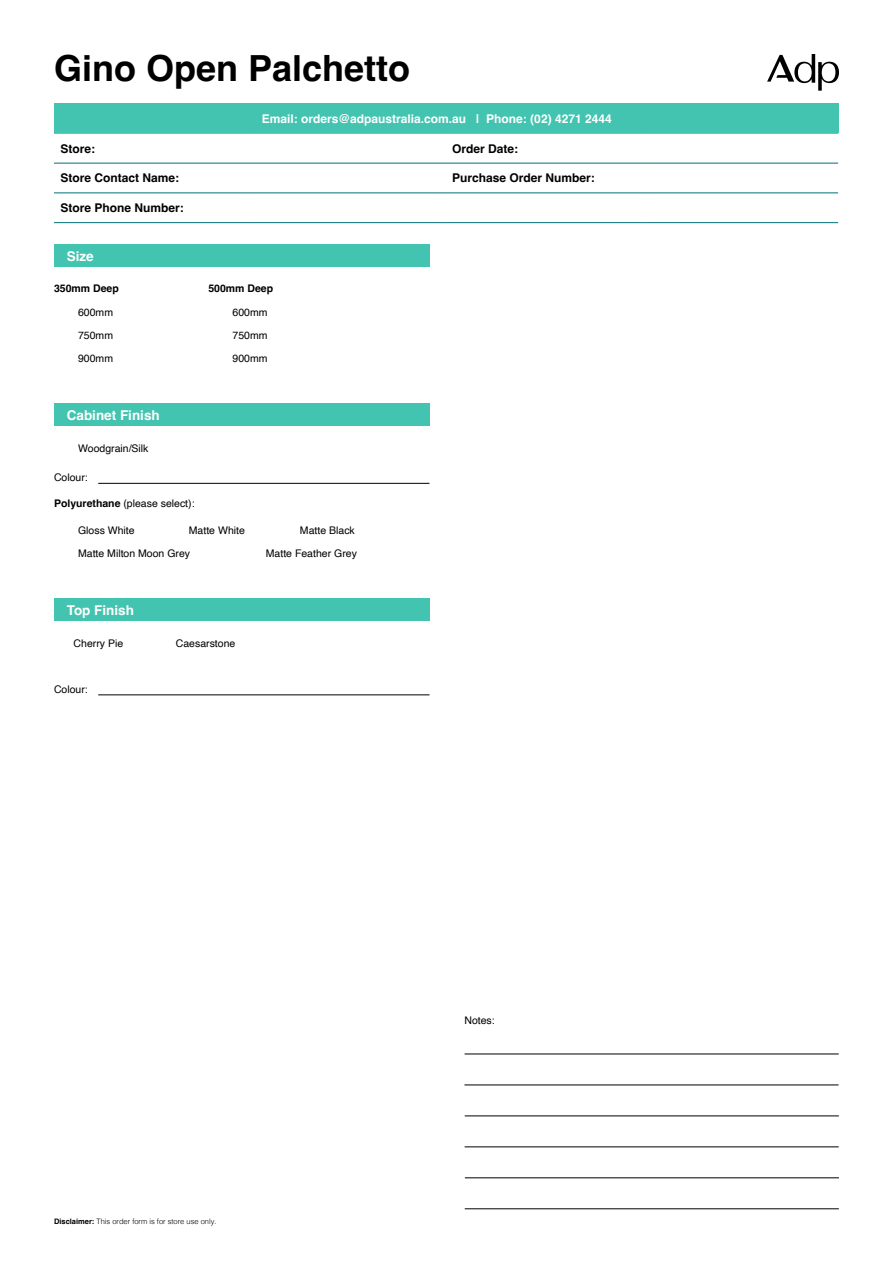
<style>
.page{position:relative;width:893px;height:1263px;background:#fff}
.page>*{position:absolute;margin:0;border:0;box-sizing:border-box;transform-origin:0 0}
.t1{font:700 36px "Helvetica";color:#000}
.t2{font:700 13.5px "Helvetica";color:#fff}
.t3{font:700 12px "Helvetica";color:#000}
.t4{font:700 12px "Helvetica";color:#fff}
.t5{font:10.5px/23.1px "Helvetica";color:#000}
.t6{font:700 10.5px "Helvetica";color:#000}
.t7{font:300 7.5px "Helvetica";color:#000}
.s1{font-weight:700}
</style>
<div class="page">
<hr style="left:465px;top:1054px;width:374px;height:1px;background:#000">
<hr style="left:464px;top:1085px;width:375px;height:1px;background:#000">
<hr style="left:465px;top:1116px;width:374px;height:1px;background:#000">
<hr style="left:465px;top:1146px;width:374px;height:1px;background:#000">
<hr style="left:465px;top:1177px;width:374px;height:1px;background:#000">
<hr style="left:465px;top:1208px;width:374px;height:1px;background:#000">
<div style="left:54px;top:245px;width:375px;height:22px;background:#43c4b0"></div>
<svg style="left:767px;top:54px;width:72px;height:37px"></svg>
<div style="left:54px;top:104px;width:784px;height:29px;background:#43c4b0"></div>
<div style="left:54px;top:162px;width:784px;height:32px;background:#9dc8cb"></div>
<svg style="left:54px;top:164px;width:784px;height:28px"></svg>
<hr style="left:54px;top:163px;width:196px;height:1px;background:#007079">
<hr style="left:250px;top:163px;width:196px;height:1px;background:#007079">
<hr style="left:446px;top:163px;width:196px;height:1px;background:#007079">
<hr style="left:642px;top:163px;width:196px;height:1px;background:#007079">
<hr style="left:54px;top:192px;width:196px;height:1px;background:#007079">
<hr style="left:250px;top:192px;width:196px;height:1px;background:#007079">
<hr style="left:446px;top:192px;width:196px;height:1px;background:#007079">
<hr style="left:642px;top:192px;width:196px;height:1px;background:#007079">
<hr style="left:54px;top:222px;width:196px;height:1px;background:#007079">
<hr style="left:250px;top:222px;width:196px;height:1px;background:#007079">
<hr style="left:446px;top:222px;width:196px;height:1px;background:#007079">
<hr style="left:642px;top:222px;width:196px;height:1px;background:#007079">
<hr style="left:54px;top:103px;width:196px;height:1px;background:#43c4b0">
<hr style="left:250px;top:103px;width:196px;height:1px;background:#43c4b0">
<hr style="left:446px;top:103px;width:196px;height:1px;background:#43c4b0">
<hr style="left:642px;top:103px;width:196px;height:1px;background:#43c4b0">
<hr style="left:54px;top:133px;width:196px;height:1px;background:#43c4b0">
<hr style="left:250px;top:133px;width:196px;height:1px;background:#43c4b0">
<hr style="left:446px;top:133px;width:196px;height:1px;background:#43c4b0">
<hr style="left:642px;top:133px;width:196px;height:1px;background:#43c4b0">
<div style="left:54px;top:598px;width:375px;height:22px;background:#43c4b0"></div>
<hr style="left:98px;top:695px;width:331px;height:1px;background:#000">
<div style="left:54px;top:404px;width:375px;height:22px;background:#43c4b0"></div>
<hr style="left:98px;top:483px;width:331px;height:1px;background:#000">
<h1 class="t1" style="left:54px;top:46px;width:358px">Gino Open Palchetto</h1>
<p class="t4" style="left:262px;top:111px;width:351px">Email: orders@adpaustralia.com.au | Phone: (02) 4271 2444</p>
<p class="t3" style="left:60px;top:141px;width:36px">Store:</p>
<p class="t3" style="left:452px;top:141px;width:68px">Order Date:</p>
<p class="t3" style="left:60px;top:171px;width:120px">Store Contact Name:</p>
<p class="t3" style="left:452px;top:171px;width:144px">Purchase Order Number:</p>
<p class="t3" style="left:60px;top:201px;width:125px">Store Phone Number:</p>
<p class="t2" style="left:67px;top:248px;width:29px">Size</p>
<p class="t6" style="left:54px;top:282px;width:66px">350mm Deep</p>
<p class="t6" style="left:208px;top:282px;width:66px">500mm Deep</p>
<p class="t5" style="left:78px;top:301px;width:37px">600mm</p>
<p class="t5" style="left:78px;top:324px;width:37px">750mm</p>
<p class="t5" style="left:78px;top:347px;width:37px">900mm</p>
<p class="t2" style="left:67px;top:407px;width:95px">Cabinet Finish</p>
<p class="t5" style="left:78px;top:437px;width:72px">Woodgrain/Silk</p>
<p class="t5" style="left:54px;top:466px;width:35px">Colour:</p>
<p class="t5" style="left:54px;top:492px;width:142px"><span class="s1">Polyurethane</span> (please select):</p>
<p class="t5" style="left:232px;top:301px;width:37px">600mm</p>
<p class="t5" style="left:232px;top:324px;width:37px">750mm</p>
<p class="t5" style="left:232px;top:347px;width:37px">900mm</p>
<p class="t5" style="left:78px;top:519px;width:114px">Gloss White<br>Matte Milton Moon Grey</p>
<p class="t5" style="left:189px;top:519px;width:58px">Matte White</p>
<p class="t5" style="left:300px;top:519px;width:56px">Matte Black</p>
<p class="t5" style="left:266px;top:542px;width:93px">Matte Feather Grey</p>
<p class="t2" style="left:67px;top:601px;width:69px">Top Finish</p>
<p class="t5" style="left:74px;top:632px;width:51px">Cherry Pie</p>
<p class="t5" style="left:176px;top:632px;width:61px">Caesarstone</p>
<p class="t5" style="left:54px;top:678px;width:35px">Colour:</p>
<p class="t7" style="left:54px;top:1215px;width:164px"><span class="s1">Disclaimer:</span> This order form is for store use only.</p>
<p class="t5" style="left:464px;top:1009px;width:32px">Notes:</p>
</div>
